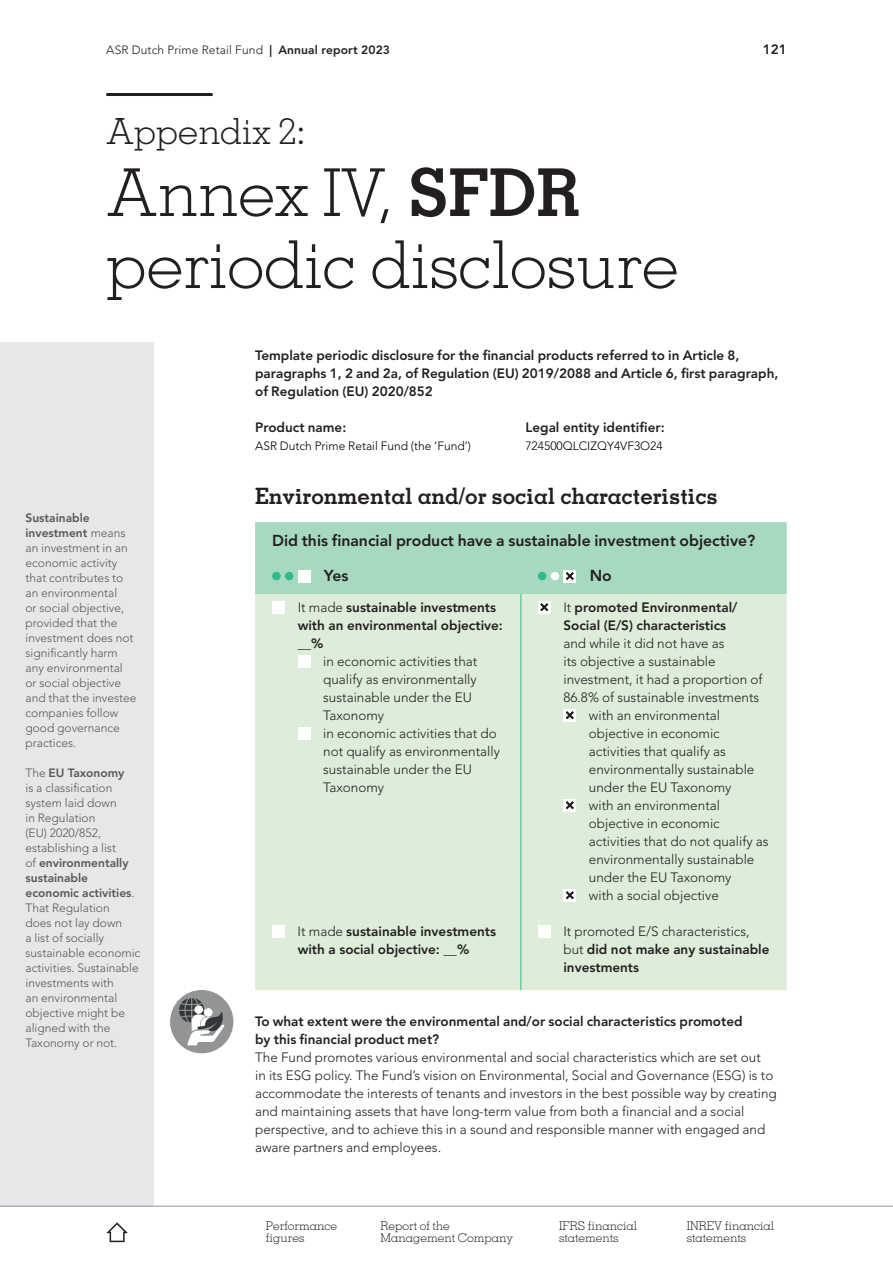
<style>
.page{position:relative;width:893px;height:1263px;background:#fff}
.page>*{position:absolute;margin:0;border:0;box-sizing:border-box;transform-origin:0 0}
.t1{font:300 66px/72px "Memphis LT Std";color:#231f20}
.t2{font:300 36px "Memphis LT Std";color:#231f20}
.t3{font:700 22.5px "Memphis LT Std";color:#231f20}
.t4{font:800 15.75px "Avenir LT Std";color:#231f20}
.t5{font:300 13.5px/18px "Avenir LT Std";color:#231f20}
.t6{font:800 13.5px/18px "Avenir LT Std";color:#231f20}
.t7{font:300 12px/15px "Avenir LT Std";color:#57585a}
.t8{font:300 12px/12px "Memphis LT Std";color:#231f20}
.t9{font:300 12px "Avenir LT Std";color:#000}
.t10{font:300 12px "Avenir LT Std";letter-spacing:.01em;color:#231f20}
.s1{font-weight:800}
.s2{font-weight:700}
.s3{font-weight:300}
</style>
<div class="page">
<hr style="left:106px;top:93px;width:107px;height:3px;background:#231f20">
<div style="left:255px;top:594px;width:532px;height:396px;background:#ddedda"></div>
<hr style="left:520px;top:594px;width:1px;height:396px;background:#2fba8c">
<div style="left:255px;top:522px;width:532px;height:72px;background:#a7d8c0"></div>
<div style="left:272px;top:601px;width:13px;height:13px;background:#fff"></div>
<div style="left:298px;top:655px;width:12px;height:13px;background:#fff"></div>
<div style="left:298px;top:727px;width:12px;height:13px;background:#fff"></div>
<div style="left:272px;top:925px;width:13px;height:13px;background:#fff"></div>
<div style="left:538px;top:601px;width:13px;height:13px;background:#fff"></div>
<svg style="left:540px;top:603px;width:8px;height:8px"></svg>
<div style="left:563px;top:709px;width:13px;height:13px;background:#fff"></div>
<svg style="left:566px;top:711px;width:8px;height:8px"></svg>
<div style="left:563px;top:799px;width:13px;height:13px;background:#fff"></div>
<svg style="left:566px;top:801px;width:8px;height:8px"></svg>
<div style="left:563px;top:889px;width:13px;height:13px;background:#fff"></div>
<svg style="left:566px;top:891px;width:8px;height:8px"></svg>
<div style="left:538px;top:925px;width:13px;height:13px;background:#fff"></div>
<div style="left:170px;top:990px;width:63px;height:63px;background:#939595;border-radius:50%"></div>
<svg style="left:179px;top:998px;width:46px;height:47px"></svg>
<div style="left:0;top:342px;width:153px;height:864px;background:#e6e7e9"></div>
<hr style="left:0;top:1206px;width:893px;height:1px;background:#939598">
<svg style="left:106px;top:1222px;width:22px;height:20px"></svg>
<p class="t10" style="left:106px;top:43px;width:285px">ASR Dutch Prime Retail Fund <span class="s1">| Annual report 2023</span></p>
<p class="t6" style="left:763px;top:40px;width:25px">121</p>
<h2 class="t2" style="left:106px;top:109px;width:201px">Appendix 2:</h2>
<h1 class="t1" style="left:106px;top:156px;width:574px">Annex IV, <span class="s2">SFDR </span>periodic disclosure</h1>
<p class="t7" style="left:26px;top:510px;width:113px"><span class="s1">Sustainable investment</span> means an investment in an economic activity that contributes to an environmental<br>or social objective, provided that the investment does not significantly harm any environmental or social objective and that the investee companies follow good governance practices.</p>
<p class="t7" style="left:26px;top:765px;width:116px">The <span class="s1">EU Taxonomy<br></span>is a classification system laid down<br>in Regulation<br>(EU) 2020/852, establishing a list<br>of <span class="s1">environmentally sustainable economic activities</span>.<br>That Regulation<br>does not lay down<br>a list of socially sustainable economic activities. Sustainable investments with<br>an environmental objective might be aligned with the<br>Taxonomy or not.</p>
<p class="t6" style="left:255px;top:346px;width:525px">Template periodic disclosure for the financial products referred to in Article 8, paragraphs 1, 2 and 2a, of Regulation (EU) 2019/2088 and Article 6, first paragraph, of Regulation (EU) 2020/852</p>
<p class="t6" style="left:255px;top:418px;width:93px">Product name:</p>
<p class="t9" style="left:255px;top:439px;width:217px">ASR Dutch Prime Retail Fund (the ‘Fund’)</p>
<p class="t6" style="left:525px;top:418px;width:141px">Legal entity identifier:</p>
<p class="t9" style="left:525px;top:439px;width:139px">724500QLCIZQY4VF3O24</p>
<h3 class="t3" style="left:255px;top:482px;width:464px">Environmental and/or social characteristics</h3>
<p class="t4" style="left:272px;top:531px;width:485px">Did this financial product have a sustainable investment objective?</p>
<p class="t4" style="left:324px;top:566px;width:26px">Yes</p>
<p class="t4" style="left:590px;top:566px;width:24px">No</p>
<p class="t6" style="left:298px;top:598px;width:207px"><span class="s3">It made</span> sustainable investments with an environmental objective: __%</p>
<p class="t5" style="left:323px;top:652px;width:178px">in economic activities that qualify as environmentally sustainable under the EU<br>Taxonomy<br>in economic activities that do not qualify as environmentally sustainable under the EU<br>Taxonomy</p>
<p class="t6" style="left:563px;top:598px;width:176px"><span class="s3">It</span> promoted Environmental/<br>Social (E/S) characteristics</p>
<p class="t5" style="left:563px;top:634px;width:163px">and while it did not have as</p>
<p class="t5" style="left:563px;top:652px;width:154px">its objective a sustainable</p>
<p class="t5" style="left:563px;top:670px;width:201px">investment, it had a proportion of</p>
<p class="t5" style="left:563px;top:688px;width:197px">86.8% of sustainable investments</p>
<p class="t5" style="left:589px;top:706px;width:133px">with an environmental</p>
<p class="t5" style="left:589px;top:724px;width:132px">objective in economic</p>
<p class="t5" style="left:589px;top:742px;width:138px">activities that qualify as</p>
<p class="t5" style="left:589px;top:760px;width:167px">environmentally sustainable</p>
<p class="t5" style="left:589px;top:778px;width:144px">under the EU Taxonomy</p>
<p class="t5" style="left:589px;top:796px;width:133px">with an environmental</p>
<p class="t5" style="left:589px;top:814px;width:132px">objective in economic</p>
<p class="t5" style="left:589px;top:832px;width:181px">activities that do not qualify as</p>
<p class="t5" style="left:589px;top:850px;width:167px">environmentally sustainable</p>
<p class="t5" style="left:589px;top:868px;width:144px">under the EU Taxonomy</p>
<p class="t5" style="left:589px;top:886px;width:131px">with a social objective</p>
<p class="t6" style="left:563px;top:922px;width:208px"><span class="s3">It promoted E/S characteristics, but</span> did not make any sustainable investments</p>
<p class="t6" style="left:298px;top:922px;width:200px"><span class="s3">It made</span> sustainable investments with a social objective: __%</p>
<p class="t6" style="left:255px;top:1012px;width:489px">To what extent were the environmental and/or social characteristics promoted by this financial product met?</p>
<p class="t5" style="left:255px;top:1048px;width:523px">The Fund promotes various environmental and social characteristics which are set out<br>in its ESG policy. The Fund’s vision on Environmental, Social and Governance (ESG) is to accommodate the interests of tenants and investors in the best possible way by creating and maintaining assets that have long-term value from both a financial and a social perspective, and to achieve this in a sound and responsible manner with engaged and aware partners and employees.</p>
<p class="t8" style="left:266px;top:1219px;width:73px">Performance figures</p>
<p class="t8" style="left:380px;top:1219px;width:134px">Report of the<br>Management Company</p>
<p class="t8" style="left:559px;top:1219px;width:80px">IFRS financial statements</p>
<p class="t8" style="left:687px;top:1219px;width:89px">INREV financial statements</p>
</div>
